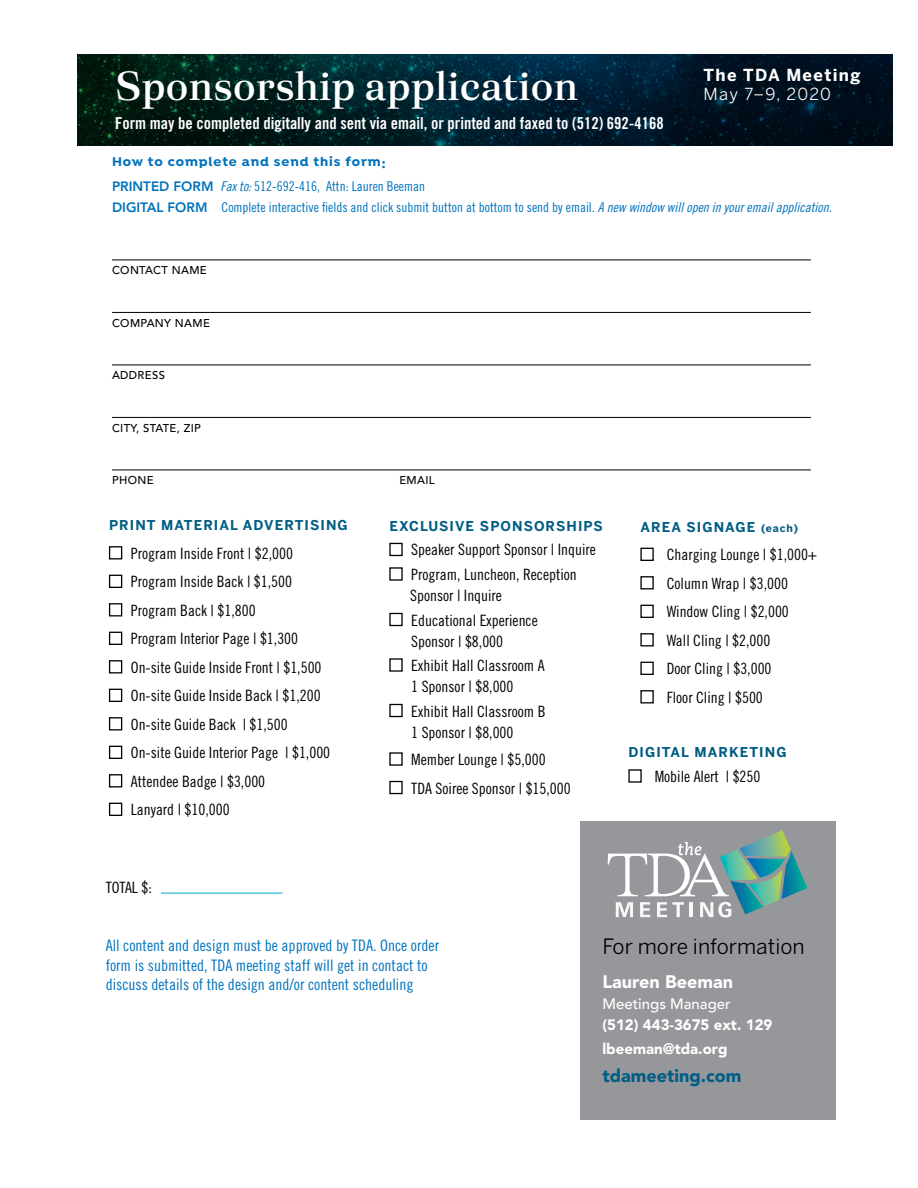
<style>
.page{position:relative;width:918px;height:1188px;background:#fff}
.page>*{position:absolute;margin:0;border:0;box-sizing:border-box;transform-origin:0 0}
.t1{font:600 40.5px "Eckhart Text";letter-spacing:-.01em;color:#fff}
.t2{font:21px "Benton Sans";color:#000}
.t3{font:900 18px "Avenir LT Std";color:#005d84}
.t4{font:900 18px "Avenir LT Std";color:#fff}
.t5{font:16.5px "Trade Gothic LT Std Bd Cn 20";color:#fff}
.t6{font:700 16.5px "Benton Sans";letter-spacing:.08em;color:#fff}
.t7{font:16.5px "Benton Sans";letter-spacing:.07em;color:#fff}
.t8{font:15.9px/19.5px "Trade Gothic LT Std Cn 18";color:#0072bc}
.t9{font:15.6px/28.5px "Trade Gothic LT Std Cn 18";color:#000}
.t10{font:900 15px/24px "Avenir LT Std";color:#fff}
.t11{font:500 15px "Avenir LT Std";color:#fff}
.t12{font:13.5px/21px "Trade Gothic LT Std Cn 18";color:#0072bc}
.t13{font:700 13.5px "Benton Sans";letter-spacing:.08em;color:#005d84}
.t14{font:700 13.5px "Isidora";letter-spacing:.07em;color:#0072bc}
.t15{font:500 11.25px "Avenir LT Std";letter-spacing:.03em;color:#000}
.s1{font-family:"Avenir LT Std";font-weight:800}
.s2{font-family:"Trade Gothic LT Std Cn 18 Obl"}
.s3{font-size:10.5px}
</style>
<div class="page">
<img style="left:78px;top:54px;width:815px;height:92px">
<div style="left:580px;top:821px;width:256px;height:298px;background:#95979a"></div>
<hr style="left:112px;top:260px;width:699px;height:1px;background:#000">
<hr style="left:112px;top:312px;width:699px;height:1px;background:#000">
<hr style="left:112px;top:365px;width:699px;height:1px;background:#000">
<hr style="left:112px;top:417px;width:699px;height:1px;background:#000">
<hr style="left:112px;top:470px;width:699px;height:1px;background:#000">
<div style="left:109px;top:546px;width:13px;height:13px;border:1px solid #000"></div>
<div style="left:109px;top:575px;width:13px;height:13px;border:1px solid #000"></div>
<div style="left:109px;top:603px;width:13px;height:13px;border:1px solid #000"></div>
<div style="left:109px;top:632px;width:13px;height:13px;border:1px solid #000"></div>
<div style="left:109px;top:660px;width:13px;height:13px;border:1px solid #000"></div>
<div style="left:109px;top:689px;width:13px;height:13px;border:1px solid #000"></div>
<div style="left:109px;top:717px;width:13px;height:13px;border:1px solid #000"></div>
<div style="left:109px;top:746px;width:13px;height:13px;border:1px solid #000"></div>
<div style="left:109px;top:774px;width:13px;height:13px;border:1px solid #000"></div>
<div style="left:109px;top:803px;width:13px;height:13px;border:1px solid #000"></div>
<div style="left:389px;top:543px;width:14px;height:13px;border:1px solid #000"></div>
<div style="left:389px;top:613px;width:14px;height:13px;border:1px solid #000"></div>
<div style="left:389px;top:704px;width:14px;height:13px;border:1px solid #000"></div>
<div style="left:389px;top:781px;width:14px;height:13px;border:1px solid #000"></div>
<div style="left:640px;top:548px;width:14px;height:13px;border:1px solid #000"></div>
<div style="left:640px;top:576px;width:14px;height:13px;border:1px solid #000"></div>
<div style="left:640px;top:605px;width:14px;height:13px;border:1px solid #000"></div>
<div style="left:640px;top:633px;width:14px;height:13px;border:1px solid #000"></div>
<div style="left:640px;top:662px;width:14px;height:13px;border:1px solid #000"></div>
<div style="left:640px;top:690px;width:14px;height:13px;border:1px solid #000"></div>
<hr style="left:161px;top:893px;width:121px;height:1px;background:#00aace">
<svg style="left:608px;top:830px;width:199px;height:88px"></svg>
<h1 class="t1" style="left:115px;top:58px;width:465px">Sponsorship application</h1>
<p class="t5" style="left:115px;top:113px;width:550px">Form may be completed digitally and sent via email, or printed and faxed to (512) 692-4168</p>
<p class="t6" style="left:704px;top:65px;width:159px">The TDA Meeting</p>
<p class="t7" style="left:704px;top:85px;width:129px">May 7–9, 2020</p>
<p class="t14" style="left:112px;top:154px;width:275px">How to complete and send this form:</p>
<p class="t12" style="left:112px;top:176px;width:721px"><span class="s1">PRINTED FORM</span> <span class="s2">Fax to:</span> 512-692-416, Attn: Lauren Beeman<br><span class="s1">DIGITAL FORM</span> Complete interactive fields and click submit button at bottom to send by email. <span class="s2">A new window will open in your email application.</span></p>
<p class="t15" style="left:112px;top:264px;width:96px">CONTACT NAME</p>
<p class="t15" style="left:112px;top:316px;width:99px">COMPANY NAME</p>
<p class="t15" style="left:112px;top:369px;width:54px">ADDRESS</p>
<p class="t15" style="left:112px;top:421px;width:90px">CITY, STATE, ZIP</p>
<p class="t15" style="left:112px;top:474px;width:43px">PHONE</p>
<p class="t15" style="left:399px;top:474px;width:37px">EMAIL</p>
<p class="t13" style="left:109px;top:517px;width:240px">PRINT MATERIAL ADVERTISING</p>
<p class="t9" style="left:131px;top:539px;width:201px">Program Inside Front | $2,000<br>Program Inside Back | $1,500<br>Program Back | $1,800<br>Program Interior Page | $1,300<br>On-site Guide Inside Front | $1,500<br>On-site Guide Inside Back | $1,200<br>On-site Guide Back | $1,500<br>On-site Guide Interior Page | $1,000<br>Attendee Badge | $3,000<br>Lanyard | $10,000</p>
<p class="t13" style="left:389px;top:518px;width:215px">EXCLUSIVE SPONSORSHIPS</p>
<p class="t9" style="left:411px;top:538px;width:186px;line-height:24.5px">Speaker Support Sponsor | Inquire<br>Program, Luncheon, Reception</p>
<p class="t9" style="left:410px;top:583px;width:129px;line-height:24.5px">Sponsor | Inquire<br>Educational Experience</p>
<p class="t9" style="left:411px;top:629px;width:135px;line-height:24.5px">Sponsor | $8,000<br>Exhibit Hall Classroom A</p>
<p class="t9" style="left:411px;top:674px;width:136px;line-height:24.5px">1 Sponsor | $8,000<br>Exhibit Hall Classroom B</p>
<p class="t9" style="left:411px;top:718px;width:161px;line-height:28px">1 Sponsor | $8,000<br>Member Lounge | $5,000<br>TDA Soiree Sponsor | $15,000</p>
<p class="t9" style="left:106px;top:873px;width:48px">TOTAL $:</p>
<p class="t13" style="left:640px;top:519px;width:159px">AREA SIGNAGE <span class="s3">(each)</span></p>
<p class="t9" style="left:667px;top:540px;width:152px">Charging Lounge | $1,000+<br>Column Wrap | $3,000<br>Window Cling | $2,000<br>Wall Cling | $2,000<br>Door Cling | $3,000<br>Floor Cling | $500</p>
<p class="t13" style="left:628px;top:744px;width:160px">DIGITAL MARKETING</p>
<p class="t9" style="left:655px;top:762px;width:107px">Mobile Alert | $250</p>
<p class="t8" style="left:106px;top:936px;width:335px">All content and design must be approved by TDA. Once order form is submitted, TDA meeting staff will get in contact to discuss details of the design and/or content scheduling</p>
<h2 class="t2" style="left:602px;top:933px;width:204px">For more information</h2>
<p class="t4" style="left:602px;top:971px;width:132px">Lauren Beeman</p>
<p class="t11" style="left:602px;top:995px;width:130px">Meetings Manager</p>
<p class="t10" style="left:602px;top:1013px;width:172px">(512) 443-3675 ext. 129 lbeeman@tda.org</p>
<p class="t3" style="left:602px;top:1065px;width:140px">tdameeting.com</p>
</div>
